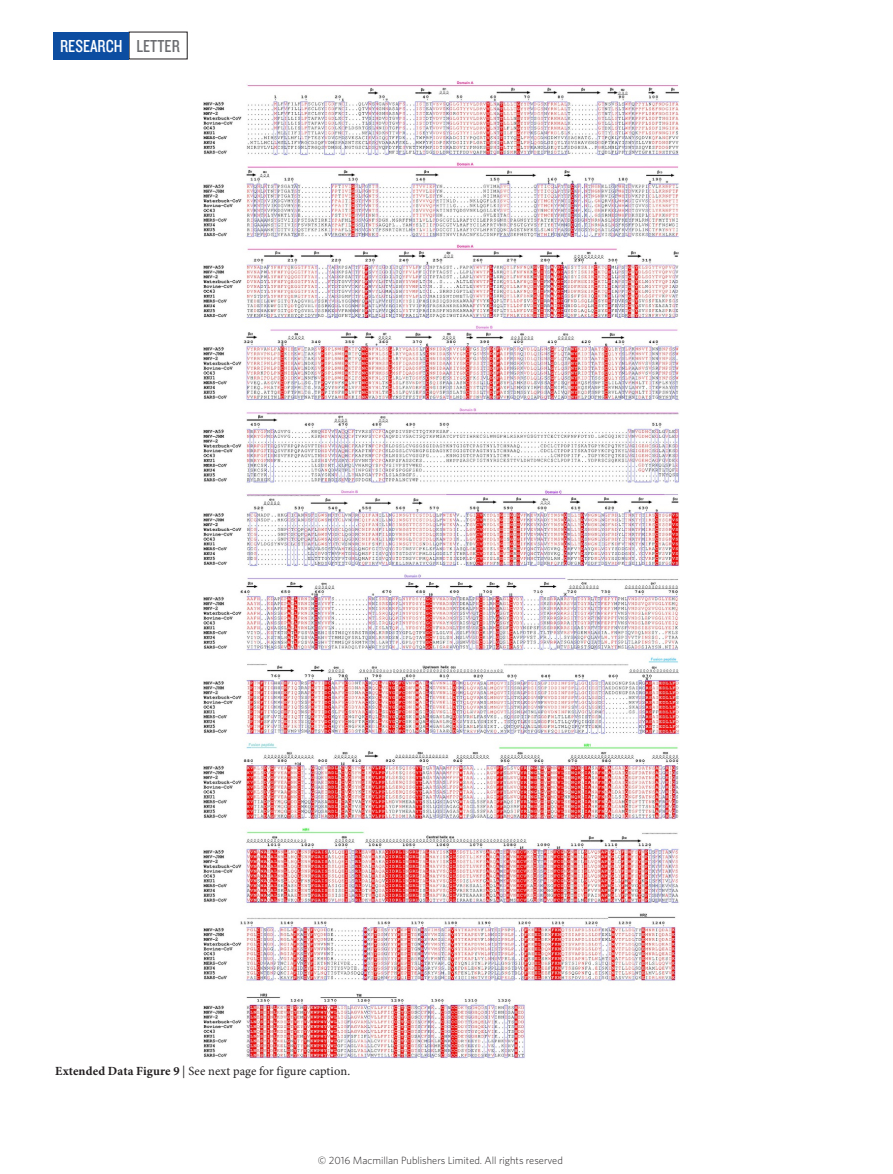
<style>
.page{position:relative;width:893px;height:1174px;background:#fff}
.page>*{position:absolute;margin:0;border:0;box-sizing:border-box;transform-origin:0 0}
.t1{font:18px "Knockout 29 Junior Ltweight";color:#fff}
.t2{font:12.45px "Minion Pro";letter-spacing:.01em;color:#231f20}
.t3{font:300 10.5px "Whitney";color:#231f20}
.s1{color:#6c6d70}
.s2{font-weight:700}
</style>
<div class="page">
<div style="left:53px;top:32px;width:76px;height:27px;background:#0d4da1"></div>
<img style="left:203px;top:81px;width:476px;height:977px">
<h1 class="t1" style="left:60px;top:34px;width:121px">RESEARCH <span class="s1">LETTER</span></h1>
<p class="t2" style="left:55px;top:1062px;width:296px"><span class="s2">Extended Data Figure 9</span> | See next page for figure caption.</p>
<p class="t3" style="left:318px;top:1153px;width:247px">© 2016 Macmillan Publishers Limited. All rights reserved</p>
</div>
